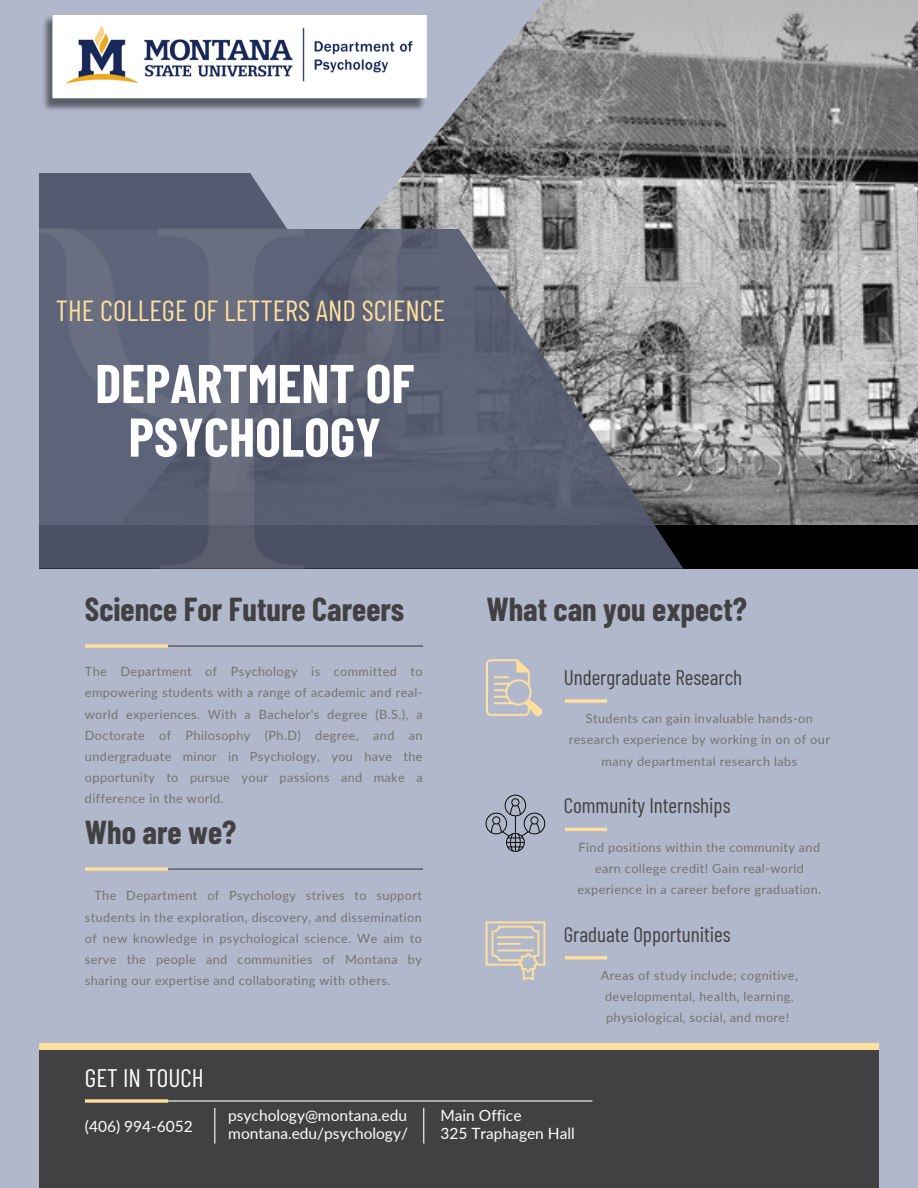
<style>
.page{position:relative;width:918px;height:1188px;background:#b2b8cc}
.page>*{position:absolute;margin:0;border:0;box-sizing:border-box;transform-origin:0 0}
.t1{font:700 54.45px/53.7px "Barlow Condensed";color:#fff;text-align:center}
.t2{font:700 32.4px "Barlow Condensed";color:#414042}
.t3{font:29.1px "Barlow Condensed";color:#ffdf9d}
.t4{font:25.35px "Barlow Condensed";color:#fff}
.t5{font:21.15px "Barlow Condensed";color:#414042}
.t6{font:15.45px "Lato";color:#fff}
.t7{font:12.75px/21.1px "Lato";letter-spacing:.03em;color:#737373;text-align:center}
</style>
<div class="page">
<img style="left:115px;top:0;width:803px;height:525px">
<svg style="left:39px;top:173px;width:248px;height:56px;background:#5b6176"></svg>
<div style="left:39px;top:525px;width:879px;height:44px;background:#000"></div>
<svg style="left:425px;top:229px;width:258px;height:340px;background:#6d707c"></svg>
<div style="left:39px;top:1047px;width:840px;height:141px;background:#414042"></div>
<div style="left:39px;top:1044px;width:840px;height:6px;background:#ffdf9d"></div>
<hr style="left:87px;top:646px;width:336px;height:1px;background:#414042">
<hr style="left:87px;top:869px;width:336px;height:1px;background:#414042">
<svg style="left:85px;top:644px;width:83px;height:4px"></svg>
<svg style="left:85px;top:867px;width:83px;height:4px"></svg>
<svg style="left:565px;top:699px;width:42px;height:4px"></svg>
<hr style="left:565px;top:828px;width:42px;height:3px;background:#ffdf9d">
<hr style="left:565px;top:956px;width:42px;height:3px;background:#ffdf9d">
<hr style="left:87px;top:1100px;width:505px;height:2px;background:#fff">
<svg style="left:85px;top:1099px;width:83px;height:4px"></svg>
<hr style="left:214px;top:1108px;width:1px;height:36px;background:#fff">
<hr style="left:423px;top:1108px;width:1px;height:36px;background:#fff">
<img style="left:43px;top:16px;width:413px;height:95px">
<svg style="left:486px;top:659px;width:57px;height:57px"></svg>
<svg style="left:486px;top:921px;width:59px;height:59px"></svg>
<svg style="left:486px;top:795px;width:59px;height:57px"></svg>
<img style="left:39px;top:229px;width:386px;height:340px">
<p class="t3" style="left:56px;top:292px;width:391px">THE COLLEGE OF LETTERS AND SCIENCE</p>
<p class="t1" style="left:95px;top:354px;width:321px">DEPARTMENT OF<br>PSYCHOLOGY</p>
<p class="t2" style="left:85px;top:589px;width:321px">Science For Future Careers</p>
<p class="t2" style="left:486px;top:589px;width:262px">What can you expect?</p>
<p class="t7" style="left:85px;top:661px;width:339px;text-align:justify">The Department of Psychology is committed to empowering students with a range of academic and real&shy;world experiences. With a Bachelor's degree (B.S.), a Doctorate of Philosophy (Ph.D) degree, and an undergraduate minor in Psychology, you have the opportunity to pursue your passions and make a difference in the world.</p>
<p class="t5" style="left:564px;top:664px;width:180px">Undergraduate Research</p>
<p class="t7" style="left:569px;top:708px;width:263px">Students can gain invaluable hands-on research experience by working in on of our many departmental research labs</p>
<p class="t5" style="left:564px;top:792px;width:168px">Community Internships</p>
<p class="t7" style="left:578px;top:836px;width:245px">Find positions within the community and earn college credit! Gain real-world experience in a career before graduation.</p>
<p class="t5" style="left:564px;top:920px;width:168px">Graduate Opportunities</p>
<p class="t7" style="left:601px;top:965px;width:198px">Areas of study include; cognitive, developmental, health, learning, physiological, social, and more!</p>
<p class="t2" style="left:85px;top:811px;width:153px">Who are we?</p>
<p class="t7" style="left:85px;top:885px;width:338px;text-align:justify;text-indent:9px">The Department of Psychology strives to support students in the exploration, discovery, and dissemination of new knowledge in psychological science. We aim to serve the people and communities of Montana by sharing our expertise and collaborating with others.</p>
<p class="t4" style="left:85px;top:1062px;width:120px">GET IN TOUCH</p>
<p class="t6" style="left:85px;top:1116px;width:109px">(406) 994-6052</p>
<p class="t6" style="left:228px;top:1106px;width:180px">psychology@montana.edu</p>
<p class="t6" style="left:440px;top:1106px;width:83px">Main Office</p>
<p class="t6" style="left:228px;top:1124px;width:181px">montana.edu/psychology/</p>
<p class="t6" style="left:440px;top:1124px;width:136px">325 Traphagen Hall</p>
</div>
